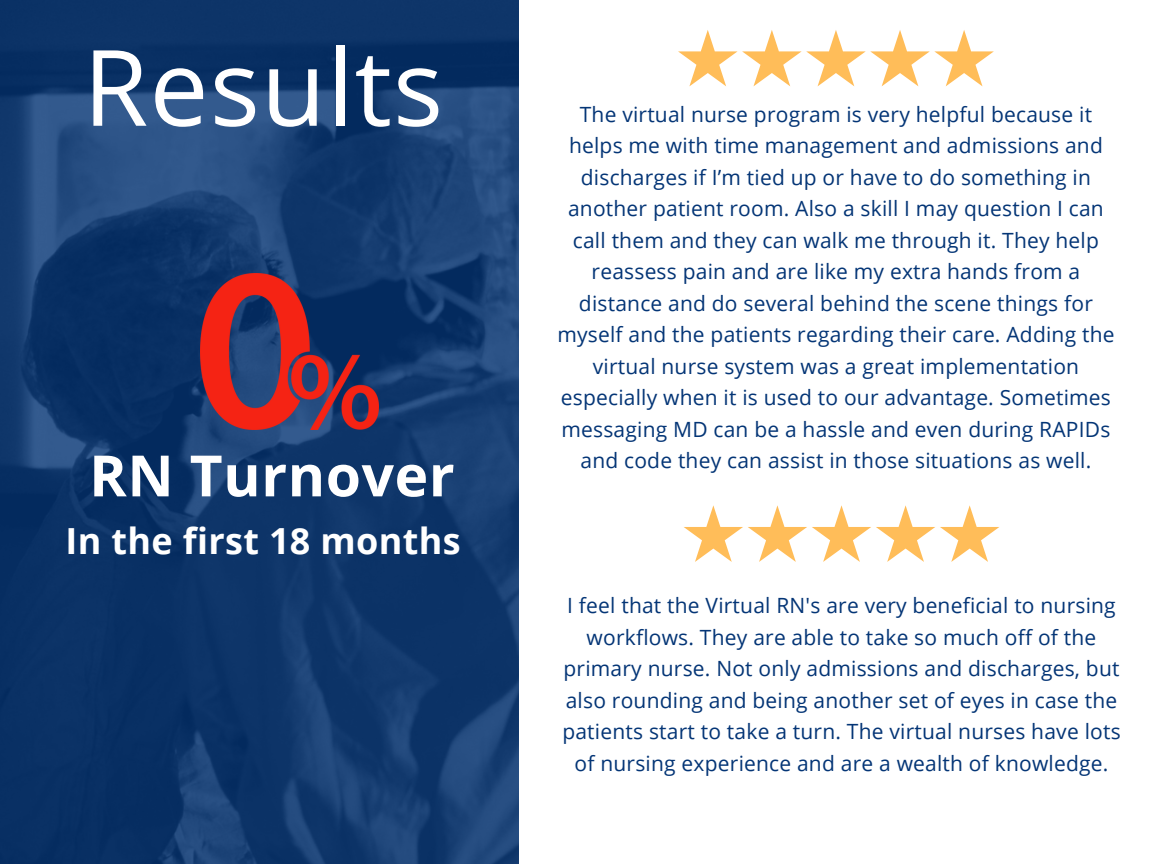
<style>
.page{position:relative;width:1152px;height:864px;background:#fff}
.page>*{position:absolute;margin:0;border:0;box-sizing:border-box;transform-origin:0 0}
.t1{font:105.45px "Open Sans";letter-spacing:.01em;color:#fff}
.t2{font:700 57px "Open Sans";letter-spacing:.01em;color:#fff}
.t3{font:700 36px "Open Sans";letter-spacing:.01em;color:#fff}
.t4{font:21px/31.5px "Open Sans";letter-spacing:.01em;color:#043576;text-align:center}
</style>
<div class="page">
<img style="left:0;top:0;width:519px;height:864px">
<img style="left:201px;top:273px;width:177px;height:156px">
<svg style="left:678px;top:30px;width:316px;height:56px"></svg>
<svg style="left:684px;top:505px;width:315px;height:57px"></svg>
<p class="t1" style="left:83px;top:13px;width:362px">Results</p>
<p class="t2" style="left:89px;top:435px;width:367px">RN Turnover</p>
<p class="t3" style="left:66px;top:515px;width:397px">In the first 18 months</p>
<p class="t4" style="left:557px;top:98px;width:559px">The virtual nurse program is very helpful because it helps me with time management and admissions and discharges if I’m tied up or have to do something in another patient room. Also a skill I may question I can call them and they can walk me through it. They help reassess pain and are like my extra hands from a distance and do several behind the scene things for myself and the patients regarding their care. Adding the virtual nurse system was a great implementation especially when it is used to our advantage. Sometimes messaging MD can be a hassle and even during RAPIDs and code they can assist in those situations as well.</p>
<p class="t4" style="left:562px;top:589px;width:560px">I feel that the Virtual RN's are very beneficial to nursing workflows. They are able to take so much off of the primary nurse. Not only admissions and discharges, but also rounding and being another set of eyes in case the patients start to take a turn. The virtual nurses have lots of nursing experience and are a wealth of knowledge.</p>
</div>
